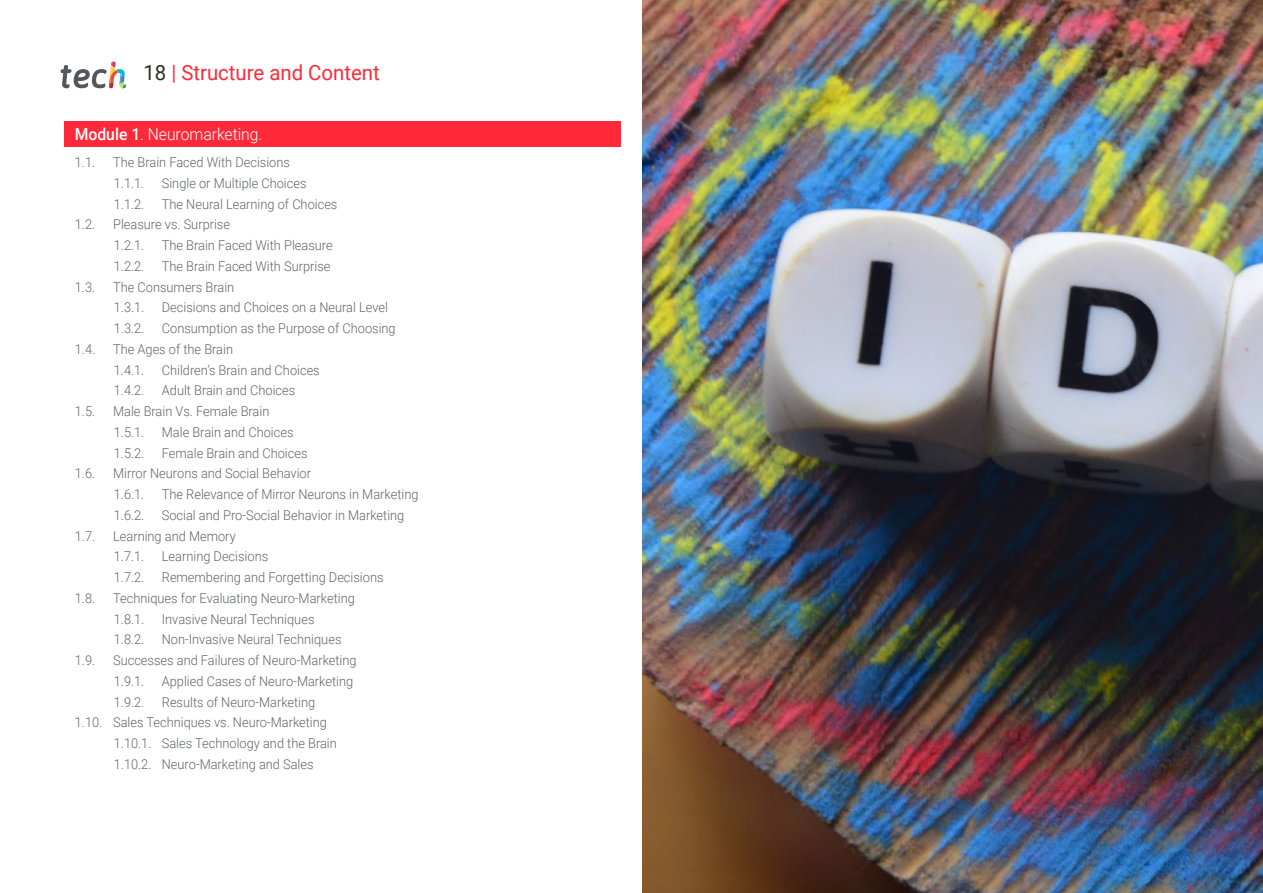
<style>
.page{position:relative;width:1263px;height:893px;background:#fff}
.page>*{position:absolute;margin:0;border:0;box-sizing:border-box;transform-origin:0 0}
.t1{font:21px "Roboto";color:#ff293a}
.t2{font:300 16.5px "Roboto";color:#fff;scale:.95 1}
.t3{font:300 13.5px/20.7px "Roboto";color:#61646a;scale:.95 1}
.s1{color:#312e20}
.s2{font-weight:500}
</style>
<div class="page">
<img style="left:642px;top:0;width:621px;height:893px">
<svg style="left:61px;top:62px;width:65px;height:27px"></svg>
<div style="left:64px;top:121px;width:557px;height:25px;background:#ff293a"></div>
<h1 class="t1" style="left:144px;top:57px;width:238px"><span class="s1">18</span> | Structure and Content</h1>
<p class="t2" style="left:75px;top:123px;width:199px"><span class="s2">Module 1</span>. Neuromarketing.</p>
<p class="t3" style="left:75px;top:151px;width:23px">1.1.</p>
<p class="t3" style="left:113px;top:151px;width:188px">The Brain Faced With Decisions<br>1.1.1.</p>
<p class="t3" style="left:162px;top:172px;width:154px">Single or Multiple Choices</p>
<p class="t3" style="left:114px;top:193px;width:34px">1.1.2.</p>
<p class="t3" style="left:162px;top:193px;width:186px">The Neural Learning of Choices</p>
<p class="t3" style="left:75px;top:214px;width:23px">1.2.</p>
<p class="t3" style="left:113px;top:214px;width:125px">Pleasure vs. Surprise<br>1.2.1.</p>
<p class="t3" style="left:162px;top:234px;width:181px">The Brain Faced With Pleasure</p>
<p class="t3" style="left:114px;top:255px;width:34px">1.2.2.</p>
<p class="t3" style="left:162px;top:255px;width:179px">The Brain Faced With Surprise</p>
<p class="t3" style="left:75px;top:276px;width:23px">1.3.</p>
<p class="t3" style="left:113px;top:276px;width:129px">The Consumers Brain<br>1.3.1.</p>
<p class="t3" style="left:162px;top:297px;width:239px">Decisions and Choices on a Neural Level</p>
<p class="t3" style="left:114px;top:317px;width:34px">1.3.2.</p>
<p class="t3" style="left:162px;top:317px;width:248px">Consumption as the Purpose of Choosing</p>
<p class="t3" style="left:75px;top:338px;width:23px">1.4.</p>
<p class="t3" style="left:113px;top:338px;width:128px">The Ages of the Brain<br>1.4.1.</p>
<p class="t3" style="left:162px;top:359px;width:168px">Children’s Brain and Choices</p>
<p class="t3" style="left:114px;top:380px;width:34px">1.4.2.</p>
<p class="t3" style="left:162px;top:380px;width:142px">Adult Brain and Choices</p>
<p class="t3" style="left:75px;top:400px;width:23px">1.5.</p>
<p class="t3" style="left:113px;top:400px;width:166px">Male Brain Vs. Female Brain<br>1.5.1.</p>
<p class="t3" style="left:162px;top:421px;width:140px">Male Brain and Choices</p>
<p class="t3" style="left:114px;top:442px;width:34px">1.5.2.</p>
<p class="t3" style="left:162px;top:442px;width:155px">Female Brain and Choices</p>
<p class="t3" style="left:75px;top:463px;width:23px">1.6.</p>
<p class="t3" style="left:113px;top:463px;width:210px">Mirror Neurons and Social Behavior<br>1.6.1.</p>
<p class="t3" style="left:162px;top:483px;width:272px">The Relevance of Mirror Neurons in Marketing</p>
<p class="t3" style="left:114px;top:504px;width:34px">1.6.2.</p>
<p class="t3" style="left:162px;top:504px;width:257px">Social and Pro-Social Behavior in Marketing</p>
<p class="t3" style="left:75px;top:525px;width:23px">1.7.</p>
<p class="t3" style="left:113px;top:525px;width:131px">Learning and Memory<br>1.7.1.</p>
<p class="t3" style="left:162px;top:546px;width:113px">Learning Decisions</p>
<p class="t3" style="left:114px;top:566px;width:34px">1.7.2.</p>
<p class="t3" style="left:162px;top:566px;width:235px">Remembering and Forgetting Decisions</p>
<p class="t3" style="left:75px;top:587px;width:23px">1.8.</p>
<p class="t3" style="left:113px;top:587px;width:256px">Techniques for Evaluating Neuro-Marketing<br>1.8.1.</p>
<p class="t3" style="left:162px;top:608px;width:162px">Invasive Neural Techniques</p>
<p class="t3" style="left:114px;top:629px;width:34px">1.8.2.</p>
<p class="t3" style="left:162px;top:629px;width:191px">Non-Invasive Neural Techniques</p>
<p class="t3" style="left:75px;top:649px;width:23px">1.9.</p>
<p class="t3" style="left:113px;top:649px;width:258px">Successes and Failures of Neuro-Marketing<br>1.9.1.</p>
<p class="t3" style="left:162px;top:670px;width:203px">Applied Cases of Neuro-Marketing</p>
<p class="t3" style="left:114px;top:691px;width:34px">1.9.2.</p>
<p class="t3" style="left:162px;top:691px;width:163px">Results of Neuro-Marketing</p>
<p class="t3" style="left:75px;top:712px;width:267px">1.10. Sales Techniques vs. Neuro-Marketing</p>
<p class="t3" style="left:114px;top:732px;width:236px">1.10.1. Sales Technology and the Brain</p>
<p class="t3" style="left:114px;top:753px;width:212px">1.10.2. Neuro-Marketing and Sales</p>
</div>
